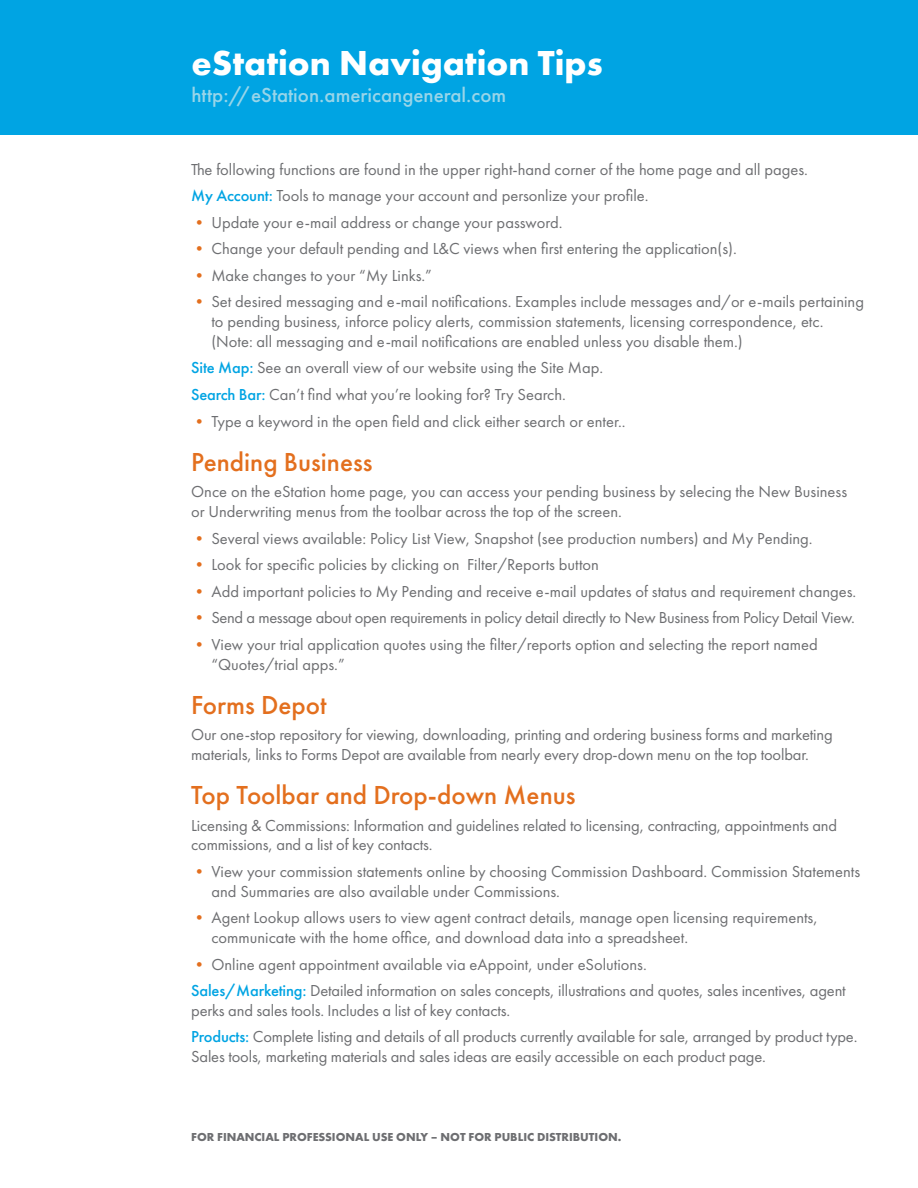
<style>
.page{position:relative;width:918px;height:1188px;background:#fff}
.page>*{position:absolute;margin:0;border:0;box-sizing:border-box;transform-origin:0 0}
.Fut_PT_Book_Form_Num{font:700 36px "Futura PT";color:#fff}
.Fut_PT_Med_Headline{font:500 27px "Futura PT";color:#e36f1e}
.Fut_PT_Med_Headline-2{font:500 21px "Futura PT";color:#98d5e9}
.Fut_PT_Book_Body_Cop{font:16.5px/19.8px "Futura PT";color:#6d6e71}
.Fut_PT_Book_Body_Cop-2{font:16.5px "Futura PT";letter-spacing:-.02em;color:#6d6e71}
.Fut_PT_Book_Form_Num-2{font:700 12px "Futura PT";color:#6d6e71}
.s1{font-weight:500;color:#00a4e3}
.s2{color:#e36f1e}
</style>
<div class="page">
<div style="left:0;top:0;width:918px;height:135px;background:#00a4e3"></div>
<p class="Fut_PT_Book_Form_Num" style="left:191px;top:39px;width:413px">eStation Navigation Tips</p>
<p class="Fut_PT_Med_Headline-2" style="left:191px;top:82px;width:316px">http://eStation.americangeneral.com</p>
<p class="Fut_PT_Book_Body_Cop" style="left:191px;top:159px;width:618px">The following functions are found in the upper right-hand corner of the home page and all pages.</p>
<p class="Fut_PT_Book_Body_Cop" style="left:191px;top:186px;width:459px"><span class="s1">My Account:</span> Tools to manage your account and personlize your profile.</p>
<p class="Fut_PT_Book_Body_Cop" style="left:191px;top:212px;width:373px"><span class="s2">•</span> Update your e-mail address or change your password.</p>
<p class="Fut_PT_Book_Body_Cop" style="left:191px;top:239px;width:547px"><span class="s2">•</span> Change your default pending and L&amp;C views when first entering the application(s).</p>
<p class="Fut_PT_Book_Body_Cop" style="left:191px;top:265px;width:242px"><span class="s2">•</span> Make changes to your “My Links.”</p>
<p class="Fut_PT_Book_Body_Cop" style="left:211px;top:292px;width:654px;text-indent:-20px"><span class="s2">•</span> Set desired messaging and e-mail notifications. Examples include messages and/or e-mails pertaining to pending business, inforce policy alerts, commission statements, licensing correspondence, etc. (Note: all messaging and e-mail notifications are enabled unless you disable them.)</p>
<p class="Fut_PT_Book_Body_Cop" style="left:191px;top:358px;width:414px"><span class="s1">Site Map:</span> See an overall view of our website using the Site Map.</p>
<p class="Fut_PT_Book_Body_Cop" style="left:191px;top:385px;width:376px"><span class="s1">Search Bar:</span> Can’t find what you’re looking for? Try Search.</p>
<p class="Fut_PT_Book_Body_Cop" style="left:191px;top:411px;width:436px"><span class="s2">•</span> Type a keyword in the open field and click either search or enter..</p>
<p class="Fut_PT_Med_Headline" style="left:191px;top:445px;width:183px">Pending Business</p>
<p class="Fut_PT_Book_Body_Cop" style="left:191px;top:482px;width:658px">Once on the eStation home page, you can access your pending business by selecing the New Business or Underwriting menus from the toolbar across the top of the screen.</p>
<p class="Fut_PT_Book_Body_Cop" style="left:191px;top:528px;width:623px"><span class="s2">•</span> Several views available: Policy List View, Snapshot (see production numbers) and My Pending.</p>
<p class="Fut_PT_Book_Body_Cop" style="left:191px;top:555px;width:409px"><span class="s2">•</span> Look for specific policies by clicking on Filter/Reports button</p>
<p class="Fut_PT_Book_Body_Cop" style="left:191px;top:581px;width:667px"><span class="s2">•</span> Add important policies to My Pending and receive e-mail updates of status and requirement changes.</p>
<p class="Fut_PT_Book_Body_Cop-2" style="left:191px;top:608px;width:665px"><span class="s2">•</span> Send a message about open requirements in policy detail directly to New Business from Policy Detail View.</p>
<p class="Fut_PT_Book_Body_Cop" style="left:211px;top:634px;width:608px;text-indent:-20px"><span class="s2">•</span> View your trial application quotes using the filter/reports option and selecting the report named “Quotes/trial apps.”</p>
<p class="Fut_PT_Med_Headline" style="left:191px;top:688px;width:137px">Forms Depot</p>
<p class="Fut_PT_Book_Body_Cop" style="left:191px;top:725px;width:643px">Our one-stop repository for viewing, downloading, printing and ordering business forms and marketing materials, links to Forms Depot are available from nearly every drop-down menu on the top toolbar.</p>
<p class="Fut_PT_Med_Headline" style="left:191px;top:779px;width:386px">Top Toolbar and Drop-down Menus</p>
<p class="Fut_PT_Book_Body_Cop" style="left:191px;top:815px;width:647px">Licensing &amp; Commissions: Information and guidelines related to licensing, contracting, appointments and commissions, and a list of key contacts.</p>
<p class="Fut_PT_Book_Body_Cop" style="left:211px;top:861px;width:650px;text-indent:-20px"><span class="s2">•</span> View your commission statements online by choosing Commission Dashboard. Commission Statements and Summaries are also available under Commissions.</p>
<p class="Fut_PT_Book_Body_Cop" style="left:211px;top:908px;width:608px;text-indent:-20px"><span class="s2">•</span> Agent Lookup allows users to view agent contract details, manage open licensing requirements, communicate with the home office, and download data into a spreadsheet.</p>
<p class="Fut_PT_Book_Body_Cop" style="left:191px;top:954px;width:457px"><span class="s2">•</span> Online agent appointment available via eAppoint, under eSolutions.</p>
<p class="Fut_PT_Book_Body_Cop" style="left:191px;top:981px;width:656px"><span class="s1">Sales/Marketing:</span> Detailed information on sales concepts, illustrations and quotes, sales incentives, agent perks and sales tools. Includes a list of key contacts.</p>
<p class="Fut_PT_Book_Body_Cop" style="left:191px;top:1027px;width:668px"><span class="s1">Products:</span> Complete listing and details of all products currently available for sale, arranged by product type.<br>Sales tools, marketing materials and sales ideas are easily accessible on each product page.</p>
<p class="Fut_PT_Book_Form_Num-2" style="left:191px;top:1129px;width:432px">FOR FINANCIAL PROFESSIONAL USE ONLY – NOT FOR PUBLIC DISTRIBUTION.</p>
</div>
